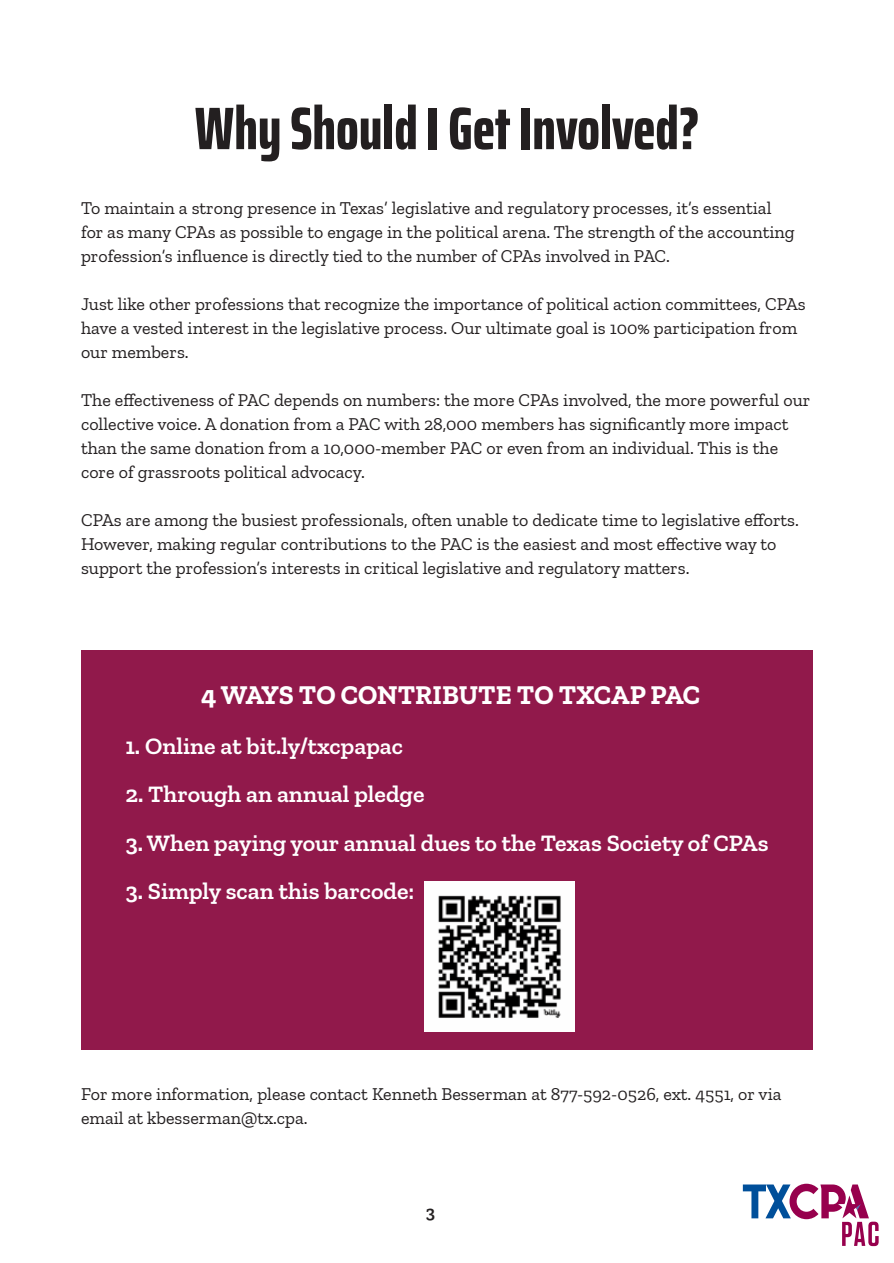
<style>
.page{position:relative;width:894px;height:1263px;background:#fff}
.page>*{position:absolute;margin:0;border:0;box-sizing:border-box;transform-origin:0 0}
.t1{font:800 extra-condensed 60px "Saira";color:#231f20}
.t2{font:700 27px "Zilla Slab";color:#fff}
.t3{font:600 24px "Zilla Slab";color:#fff}
.t4{font:18px/24px "Zilla Slab";color:#231f20}
.t5{font:600 18px "Zilla Slab";color:#231f20}
</style>
<div class="page">
<div style="left:81px;top:650px;width:731px;height:399px;background:#91194b"></div>
<svg style="left:742px;top:1183px;width:136px;height:63px"></svg>
<img style="left:424px;top:881px;width:150px;height:150px">
<h1 class="t1" style="left:194px;top:82px;width:506px">Why Should I Get Involved?</h1>
<p class="t4" style="left:81px;top:196px;width:714px">To maintain a strong presence in Texas’ legislative and regulatory processes, it’s essential for as many CPAs as possible to engage in the political arena. The strength of the accounting profession’s influence is directly tied to the number of CPAs involved in PAC.</p>
<p class="t4" style="left:81px;top:292px;width:726px">Just like other professions that recognize the importance of political action committees, CPAs have a vested interest in the legislative process. Our ultimate goal is 100% participation from our members.</p>
<p class="t4" style="left:81px;top:388px;width:730px">The effectiveness of PAC depends on numbers: the more CPAs involved, the more powerful our collective voice. A donation from a PAC with 28,000 members has significantly more impact than the same donation from a 10,000-member PAC or even from an individual. This is the core of grassroots political advocacy.</p>
<p class="t4" style="left:81px;top:508px;width:719px">CPAs are among the busiest professionals, often unable to dedicate time to legislative efforts.<br>However, making regular contributions to the PAC is the easiest and most effective way to support the profession’s interests in critical legislative and regulatory matters.</p>
<h2 class="t2" style="left:201px;top:679px;width:500px">4 WAYS TO CONTRIBUTE TO TXCAP PAC</h2>
<h3 class="t3" style="left:125px;top:733px;width:279px">1. Online at bit.ly/txcpapac</h3>
<h3 class="t3" style="left:125px;top:781px;width:300px">2. Through an annual pledge</h3>
<h3 class="t3" style="left:125px;top:829px;width:644px">3. When paying your annual dues to the Texas Society of CPAs</h3>
<h3 class="t3" style="left:125px;top:877px;width:290px">3. Simply scan this barcode:</h3>
<p class="t4" style="left:81px;top:1082px;width:701px">For more information, please contact Kenneth Besserman at 877-592-0526, ext. 4551, or via email at kbesserman@tx.cpa.</p>
<p class="t5" style="left:425px;top:1202px;width:11px">3</p>
</div>
